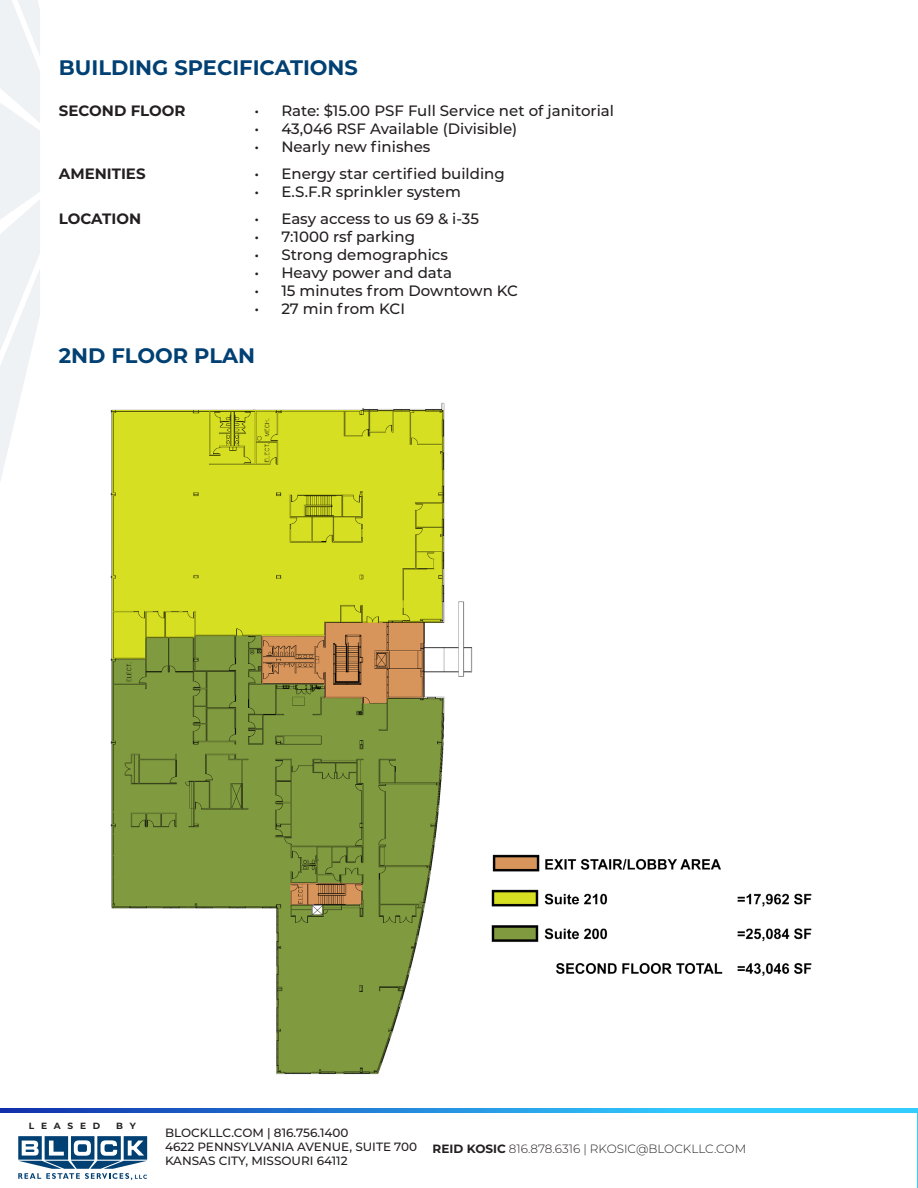
<style>
.page{position:relative;width:918px;height:1188px;background:#fff}
.page>*{position:absolute;margin:0;border:0;box-sizing:border-box;transform-origin:0 0}
.t1{font:700 21px "Montserrat";color:#004073}
.t2{font:500 15px "Montserrat";color:#231f20}
.t3{font:700 15px "Montserrat";color:#231f20}
.t4{font:500 12px "Montserrat";color:#231f20}
.t5{font:300 12px "Montserrat";color:#231f20}
.t6{font:700 9px "Montserrat";letter-spacing:.75em;color:#231f20}
.s1{font-weight:700}
</style>
<div class="page">
<svg style="left:0;top:0;width:40px;height:481px"></svg>
<img style="left:110px;top:402px;width:702px;height:673px">
<div style="left:0;top:1109px;width:688px;height:79px;background:linear-gradient(to right,#112eaa,#32cafe)"></div>
<div style="left:0;top:1113px;width:918px;height:75px;background:#fff"></div>
<svg style="left:18px;top:1136px;width:129px;height:44px"></svg>
<hr style="left:917px;top:1109px;width:1px;height:79px;background:#3cf">
<p class="t1" style="left:59px;top:52px;width:301px">BUILDING SPECIFICATIONS</p>
<p class="t3" style="left:59px;top:100px;width:128px">SECOND FLOOR</p>
<p class="t2" style="left:254px;top:100px;width:361px">• Rate: $15.00 PSF Full Service net of janitorial</p>
<p class="t2" style="left:254px;top:118px;width:264px">• 43,046 RSF Available (Divisible)</p>
<p class="t2" style="left:254px;top:136px;width:178px">• Nearly new finishes</p>
<p class="t3" style="left:59px;top:162px;width:88px">AMENITIES</p>
<p class="t2" style="left:254px;top:163px;width:252px">• Energy star certified building</p>
<p class="t2" style="left:254px;top:181px;width:208px">• E.S.F.R sprinkler system</p>
<p class="t3" style="left:59px;top:208px;width:84px">LOCATION</p>
<p class="t2" style="left:254px;top:208px;width:226px">• Easy access to us 69 &amp; i-35</p>
<p class="t2" style="left:254px;top:226px;width:162px">• 7:1000 rsf parking</p>
<p class="t2" style="left:254px;top:244px;width:195px">• Strong demographics</p>
<p class="t2" style="left:254px;top:262px;width:199px">• Heavy power and data</p>
<p class="t2" style="left:254px;top:280px;width:265px">• 15 minutes from Downtown KC</p>
<p class="t2" style="left:254px;top:298px;width:152px">• 27 min from KCI</p>
<p class="t1" style="left:59px;top:340px;width:198px">2ND FLOOR PLAN</p>
<p class="t6" style="left:29px;top:1119px;width:73px">LEASED</p>
<p class="t6" style="left:116px;top:1119px;width:21px">B Y</p>
<p class="t4" style="left:165px;top:1124px;width:185px">BLOCKLLC.COM | 816.756.1400</p>
<p class="t4" style="left:165px;top:1138px;width:254px">4622 PENNSYLVANIA AVENUE, SUITE 700</p>
<p class="t4" style="left:165px;top:1153px;width:184px">KANSAS CITY, MISSOURI 64112</p>
<p class="t5" style="left:433px;top:1140px;width:315px"><span class="s1">REID KOSIC</span> 816.878.6316 | RKOSIC@BLOCKLLC.COM</p>
</div>
